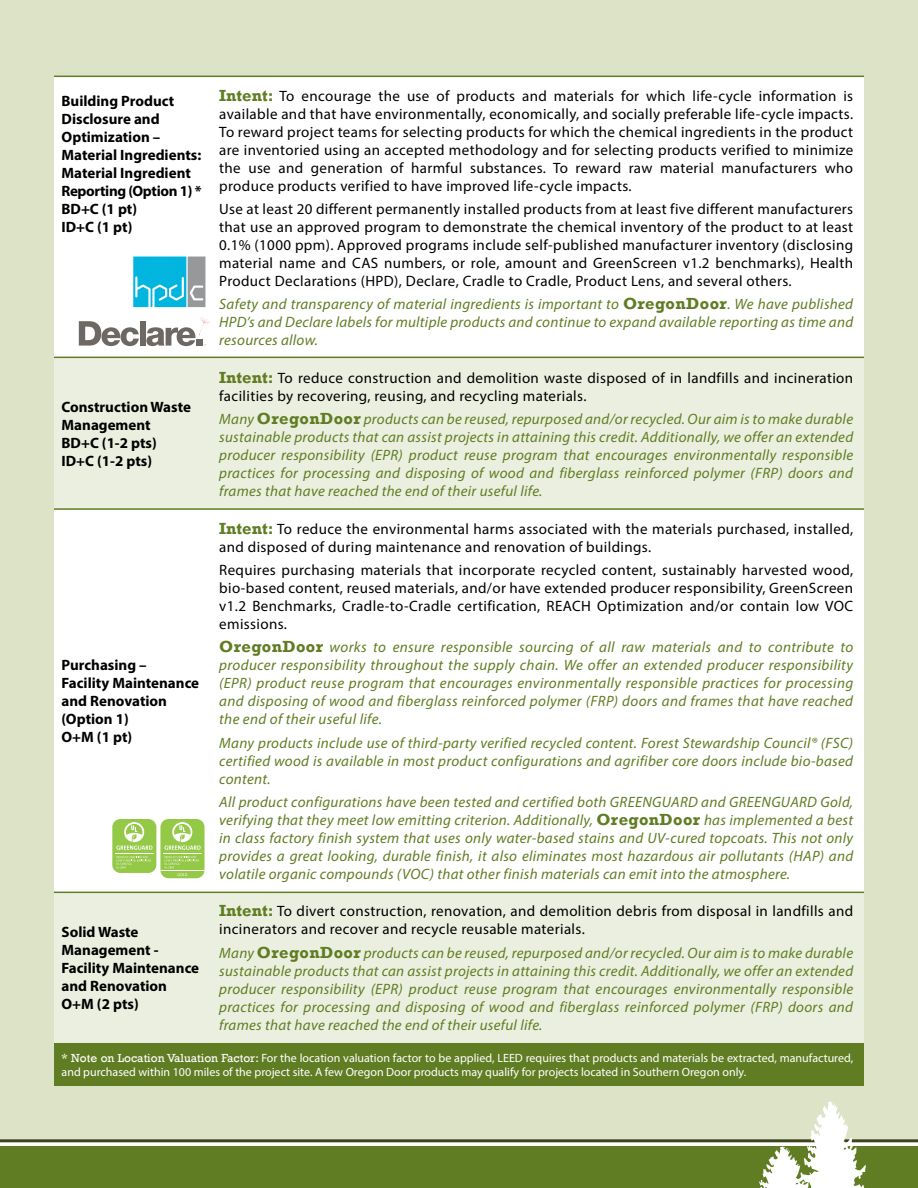
<style>
.page{position:relative;width:918px;height:1188px;background:#fff}
.page>*{position:absolute;margin:0;border:0;box-sizing:border-box;transform-origin:0 0}
.t1{font:italic 15px/18px "Myriad Pro";letter-spacing:.02em;color:#607d23;text-align:justify}
.t2{font:15px/18px "Myriad Pro";letter-spacing:.025em;color:#000;text-align:justify}
.t3{font:700 15px/18px "Myriad Pro";color:#000}
.t4{font:12px/14.4px "Myriad Pro";color:#fff}
.s1{font-family:"Rockwell";font-weight:700;font-size:16.5px;color:#607d23}
.s2{font-family:"Rockwell";font-weight:700;font-style:normal;font-size:16.5px}
.s3{font-family:"Rockwell"}
</style>
<div class="page">
<div style="left:0;top:0;width:918px;height:1141px;background:#dce3c6"></div>
<div style="left:0;top:1147px;width:918px;height:41px;background:#607d23"></div>
<hr style="left:0;top:1139px;width:918px;height:3px;background:#3e441c">
<div style="left:54px;top:77px;width:810px;height:280px;background:#fff"></div>
<div style="left:54px;top:359px;width:810px;height:684px;background:#ebefdf"></div>
<div style="left:54px;top:510px;width:810px;height:382px;background:#fff"></div>
<div style="left:54px;top:1043px;width:810px;height:43px;background:#607d23"></div>
<div style="left:160px;top:819px;width:45px;height:59px;background:#94c947;border-radius:8px"></div>
<hr style="left:161px;top:870px;width:44px;height:1px;background:#fff">
<svg style="left:164px;top:856px;width:35px;height:20px"></svg>
<hr style="left:163px;top:853px;width:39px;height:1px;background:#fff">
<svg style="left:165px;top:822px;width:36px;height:28px"></svg>
<div style="left:112px;top:819px;width:44px;height:54px;background:#94c947;border-radius:8px"></div>
<svg style="left:116px;top:856px;width:35px;height:12px"></svg>
<hr style="left:115px;top:853px;width:39px;height:1px;background:#fff">
<svg style="left:116px;top:822px;width:37px;height:28px"></svg>
<hr style="left:54px;top:76px;width:810px;height:1px;background:#607d23">
<hr style="left:54px;top:357px;width:810px;height:1px;background:#607d23">
<hr style="left:54px;top:508px;width:810px;height:2px;background:#607d23">
<hr style="left:54px;top:892px;width:810px;height:1px;background:#607d23">
<svg style="left:756px;top:1101px;width:110px;height:87px"></svg>
<div style="left:140px;top:321px;width:5px;height:25px;background:#6d6863"></div>
<svg style="left:79px;top:321px;width:60px;height:25px"></svg>
<svg style="left:146px;top:317px;width:65px;height:29px;background:#cfcdcb"></svg>
<div style="left:196px;top:339px;width:7px;height:7px;background:#6d6863"></div>
<svg style="left:133px;top:257px;width:72px;height:50px;background:#43b8d3"></svg>
<p class="t3" style="left:62px;top:91px;width:141px">Building Product<br>Disclosure and<br>Optimization –<br>Material Ingredients:<br>Material Ingredient<br>Reporting (Option 1) *<br>BD+C (1 pt)<br>ID+C (1 pt)</p>
<p class="t2" style="left:219px;top:86px;width:636px"><span class="s1">Intent:</span> To encourage the use of products and materials for which life-cycle information is available and that have environmentally, economically, and socially preferable life-cycle impacts.<br>To reward project teams for selecting products for which the chemical ingredients in the product are inventoried using an accepted methodology and for selecting products verified to minimize the use and generation of harmful substances. To reward raw material manufacturers who produce products verified to have improved life-cycle impacts.</p>
<p class="t2" style="left:219px;top:200px;width:636px">Use at least 20 different permanently installed products from at least five different manufacturers that use an approved program to demonstrate the chemical inventory of the product to at least 0.1% (1000 ppm). Approved programs include self-published manufacturer inventory (disclosing material name and CAS numbers, or role, amount and GreenScreen v1.2 benchmarks), Health Product Declarations (HPD), Declare, Cradle to Cradle, Product Lens, and several others.</p>
<p class="t1" style="left:219px;top:295px;width:636px">Safety and transparency of material ingredients is important to <span class="s2">OregonDoor</span>. We have published HPD’s and Declare labels for multiple products and continue to expand available reporting as time and resources allow.</p>
<p class="t3" style="left:62px;top:398px;width:131px">Construction Waste<br>Management<br>BD+C (1-2 pts)<br>ID+C (1-2 pts)</p>
<p class="t3" style="left:62px;top:656px;width:139px">Purchasing –<br>Facility Maintenance and Renovation (Option 1)<br>O+M (1 pt)</p>
<p class="t2" style="left:219px;top:369px;width:636px"><span class="s1">Intent:</span> To reduce construction and demolition waste disposed of in landfills and incineration facilities by recovering, reusing, and recycling materials.</p>
<p class="t1" style="left:219px;top:410px;width:636px">Many <span class="s2">OregonDoor</span> products can be reused, repurposed and/or recycled. Our aim is to make durable sustainable products that can assist projects in attaining this credit. Additionally, we offer an extended producer responsibility (EPR) product reuse program that encourages environmentally responsible practices for processing and disposing of wood and fiberglass reinforced polymer (FRP) doors and frames that have reached the end of their useful life.</p>
<p class="t2" style="left:219px;top:519px;width:635px"><span class="s1">Intent:</span> To reduce the environmental harms associated with the materials purchased, installed, and disposed of during maintenance and renovation of buildings.</p>
<p class="t2" style="left:219px;top:561px;width:635px">Requires purchasing materials that incorporate recycled content, sustainably harvested wood, bio-based content, reused materials, and/or have extended producer responsibility, GreenScreen v1.2 Benchmarks, Cradle-to-Cradle certification, REACH Optimization and/or contain low VOC emissions.</p>
<p class="t1" style="left:219px;top:638px;width:636px"><span class="s2">OregonDoor</span> works to ensure responsible sourcing of all raw materials and to contribute to producer responsibility throughout the supply chain. We offer an extended producer responsibility (EPR) product reuse program that encourages environmentally responsible practices for processing and disposing of wood and fiberglass reinforced polymer (FRP) doors and frames that have reached the end of their useful life.</p>
<p class="t1" style="left:219px;top:733px;width:635px">Many products include use of third-party verified recycled content. Forest Stewardship Council® (FSC) certified wood is available in most product configurations and agrifiber core doors include bio-based content.</p>
<p class="t1" style="left:219px;top:793px;width:636px">All product configurations have been tested and certified both GREENGUARD and GREENGUARD Gold, verifying that they meet low emitting criterion. Additionally, <span class="s2">OregonDoor</span> has implemented a best in class factory finish system that uses only water-based stains and UV-cured topcoats. This not only provides a great looking, durable finish, it also eliminates most hazardous air pollutants (HAP) and volatile organic compounds (VOC) that other finish materials can emit into the atmosphere.</p>
<p class="t2" style="left:219px;top:902px;width:635px"><span class="s1">Intent:</span> To divert construction, renovation, and demolition debris from disposal in landfills and incinerators and recover and recycle reusable materials.</p>
<p class="t1" style="left:219px;top:944px;width:636px">Many <span class="s2">OregonDoor</span> products can be reused, repurposed and/or recycled. Our aim is to make durable sustainable products that can assist projects in attaining this credit. Additionally, we offer an extended producer responsibility (EPR) product reuse program that encourages environmentally responsible practices for processing and disposing of wood and fiberglass reinforced polymer (FRP) doors and frames that have reached the end of their useful life.</p>
<p class="t4" style="left:62px;top:1050px;width:793px"><span class="s3">* Note on Location Valuation Factor:</span> For the location valuation factor to be applied, LEED requires that products and materials be extracted, manufactured, and purchased within 100 miles of the project site. A few Oregon Door products may qualify for projects located in Southern Oregon only.</p>
<p class="t3" style="left:62px;top:923px;width:139px">Solid Waste<br>Management -<br>Facility Maintenance and Renovation<br>O+M (2 pts)</p>
</div>
